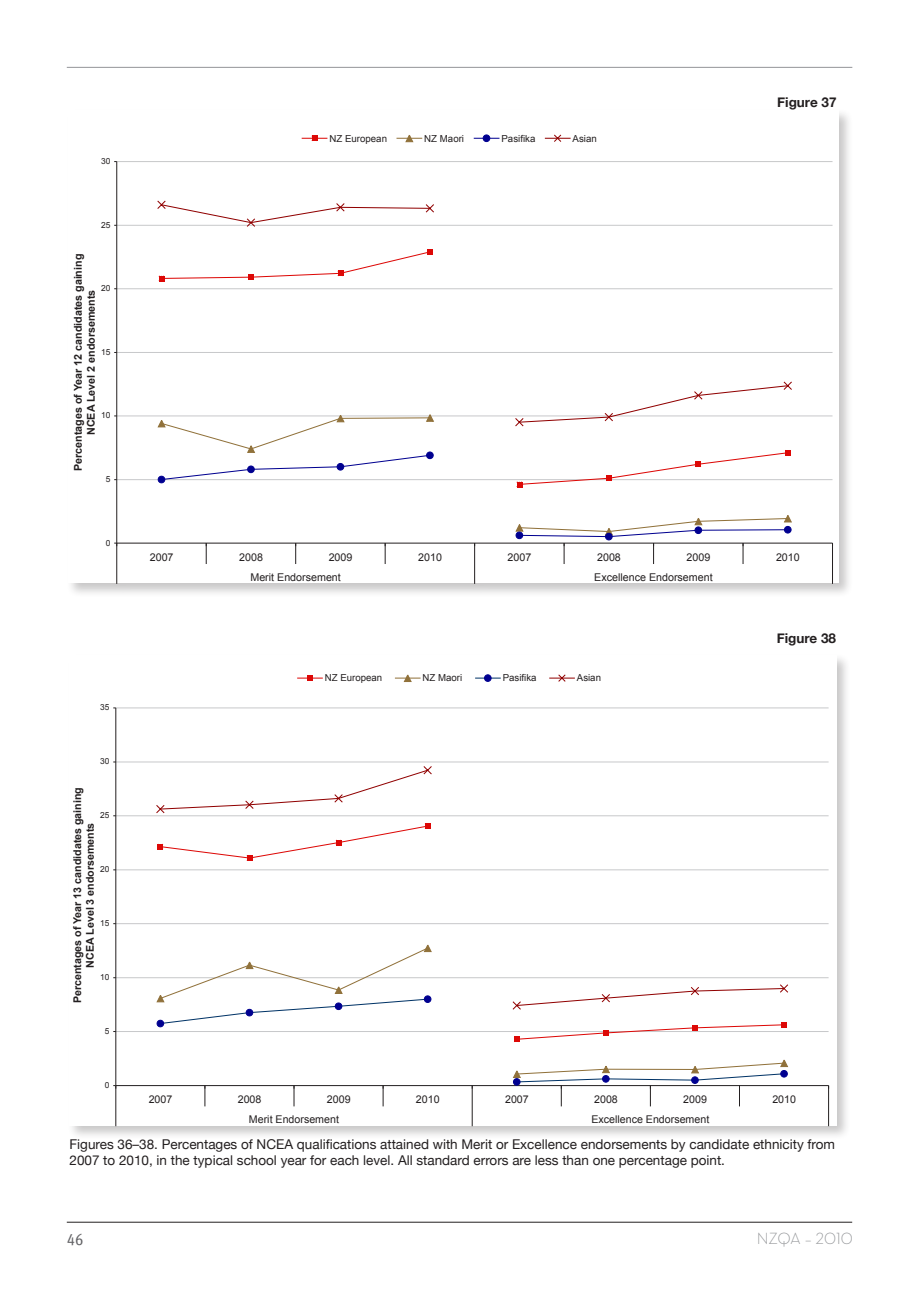
<style>
.page{position:relative;width:919px;height:1289px;background:#fff}
.page>*{position:absolute;margin:0;border:0;box-sizing:border-box;transform-origin:0 0}
.t1{font:16.5px "Neutra Text Light Alt";letter-spacing:-.005em;color:#939598}
.t2{font:16.5px "Meta Cond Book LF";color:#636366}
.t3{font:13.5px/16.5px "Helvetica Neue";color:#231f20}
.t4{font:700 13.5px "Helvetica Neue";color:#231f20}
.t5{font:10.65px "Arial";color:#231f20}
.t6{font:700 10.65px/12.8px "Arial";color:#231f20;text-align:center}
.t7{font:9.75px "Arial";color:#231f20}
.t8{font:9.6px "Arial";color:#231f20}
.t9{font:8.4px "Arial";color:#231f20}
</style>
<div class="page">
<hr style="left:67px;top:1221px;width:785px;height:1px;background:#231f20">
<hr style="left:67px;top:67px;width:785px;height:1px;background:#939598">
<div style="left:66px;top:108px;width:786px;height:489px;background:#231f20;opacity:.25"></div>
<div style="left:68px;top:111px;width:770px;height:471px;background:#fff"></div>
<hr style="left:117px;top:479px;width:715px;height:1px;background:#c7c8ca">
<hr style="left:117px;top:415px;width:715px;height:1px;background:#c7c8ca">
<hr style="left:117px;top:352px;width:715px;height:1px;background:#c7c8ca">
<hr style="left:117px;top:288px;width:715px;height:1px;background:#c7c8ca">
<hr style="left:117px;top:225px;width:715px;height:1px;background:#c7c8ca">
<hr style="left:117px;top:161px;width:715px;height:1px;background:#c7c8ca">
<hr style="left:116px;top:161px;width:1px;height:382px;background:#231f20">
<hr style="left:117px;top:543px;width:715px;height:1px;background:#231f20">
<svg style="left:158px;top:249px;width:275px;height:33px"></svg>
<svg style="left:516px;top:450px;width:275px;height:38px"></svg>
<svg style="left:157px;top:414px;width:278px;height:66px"></svg>
<div style="left:158px;top:476px;width:7px;height:7px;background:#000090;border-radius:50%"></div>
<div style="left:158px;top:475px;width:7px;height:8px;border:1px solid #000090;border-radius:50%"></div>
<div style="left:247px;top:466px;width:7px;height:6px;background:#000090;border-radius:50%"></div>
<div style="left:247px;top:465px;width:8px;height:8px;border:1px solid #000090;border-radius:50%"></div>
<div style="left:337px;top:463px;width:7px;height:7px;background:#000090;border-radius:50%"></div>
<div style="left:336px;top:463px;width:8px;height:7px;border:1px solid #000090;border-radius:50%"></div>
<div style="left:426px;top:452px;width:7px;height:6px;background:#000090;border-radius:50%"></div>
<div style="left:426px;top:451px;width:7px;height:8px;border:1px solid #000090;border-radius:50%"></div>
<svg style="left:156px;top:200px;width:279px;height:27px"></svg>
<svg style="left:514px;top:381px;width:279px;height:46px"></svg>
<svg style="left:206px;top:544px;width:1px;height:20px"></svg>
<svg style="left:295px;top:544px;width:1px;height:20px"></svg>
<svg style="left:385px;top:543px;width:1px;height:21px"></svg>
<svg style="left:514px;top:515px;width:278px;height:49px"></svg>
<hr style="left:116px;top:543px;width:1px;height:41px;background:#231f20">
<hr style="left:832px;top:543px;width:1px;height:41px;background:#231f20">
<hr style="left:474px;top:543px;width:1px;height:41px;background:#231f20">
<svg style="left:302px;top:135px;width:25px;height:6px"></svg>
<svg style="left:396px;top:135px;width:26px;height:8px"></svg>
<svg style="left:473px;top:138px;width:26px;height:1px"></svg>
<div style="left:483px;top:135px;width:6px;height:7px;background:#000090;border-radius:50%"></div>
<div style="left:482px;top:134px;width:8px;height:8px;border:1px solid #000090;border-radius:50%"></div>
<svg style="left:545px;top:134px;width:25px;height:8px"></svg>
<div style="left:68px;top:653px;width:783px;height:486px;background:#231f20;opacity:.25"></div>
<div style="left:70px;top:655px;width:766px;height:470px;background:#fff"></div>
<hr style="left:116px;top:1031px;width:712px;height:1px;background:#c7c8ca">
<hr style="left:116px;top:977px;width:712px;height:1px;background:#c7c8ca">
<hr style="left:116px;top:923px;width:712px;height:1px;background:#c7c8ca">
<hr style="left:116px;top:869px;width:712px;height:1px;background:#c7c8ca">
<hr style="left:116px;top:815px;width:712px;height:1px;background:#c7c8ca">
<hr style="left:116px;top:761px;width:712px;height:1px;background:#c7c8ca">
<hr style="left:116px;top:707px;width:712px;height:1px;background:#c7c8ca">
<hr style="left:115px;top:708px;width:1px;height:377px;background:#231f20">
<hr style="left:116px;top:1085px;width:712px;height:1px;background:#231f20">
<svg style="left:157px;top:823px;width:274px;height:38px"></svg>
<svg style="left:514px;top:1022px;width:273px;height:20px"></svg>
<svg style="left:155px;top:944px;width:277px;height:80px"></svg>
<div style="left:157px;top:1020px;width:7px;height:6px;background:#000090;border-radius:50%"></div>
<div style="left:156px;top:1019px;width:8px;height:8px;border:1px solid #000090;border-radius:50%"></div>
<div style="left:246px;top:1009px;width:7px;height:6px;background:#000090;border-radius:50%"></div>
<div style="left:246px;top:1008px;width:7px;height:8px;border:1px solid #000090;border-radius:50%"></div>
<div style="left:335px;top:1002px;width:7px;height:7px;background:#000090;border-radius:50%"></div>
<div style="left:335px;top:1002px;width:7px;height:8px;border:1px solid #000090;border-radius:50%"></div>
<div style="left:424px;top:995px;width:7px;height:7px;background:#000090;border-radius:50%"></div>
<div style="left:424px;top:995px;width:7px;height:7px;border:1px solid #000090;border-radius:50%"></div>
<svg style="left:156px;top:766px;width:276px;height:48px"></svg>
<svg style="left:512px;top:984px;width:276px;height:26px"></svg>
<svg style="left:205px;top:1085px;width:1px;height:21px"></svg>
<svg style="left:294px;top:1085px;width:1px;height:21px"></svg>
<svg style="left:383px;top:1085px;width:1px;height:21px"></svg>
<svg style="left:512px;top:1059px;width:277px;height:47px"></svg>
<hr style="left:115px;top:1085px;width:1px;height:41px;background:#231f20">
<hr style="left:828px;top:1085px;width:1px;height:41px;background:#231f20">
<hr style="left:472px;top:1085px;width:1px;height:41px;background:#231f20">
<svg style="left:297px;top:675px;width:26px;height:6px"></svg>
<svg style="left:395px;top:674px;width:25px;height:8px"></svg>
<svg style="left:475px;top:677px;width:25px;height:1px"></svg>
<div style="left:484px;top:674px;width:7px;height:7px;background:#000090;border-radius:50%"></div>
<div style="left:484px;top:674px;width:7px;height:8px;border:1px solid #000090;border-radius:50%"></div>
<svg style="left:549px;top:674px;width:26px;height:8px"></svg>
<p class="t9" style="left:101px;top:155px;width:11px">30</p>
<p class="t9" style="left:101px;top:219px;width:11px">25</p>
<p class="t6" style="left:72px;top:471px;width:218px;rotate:-90deg">Percentages of Year 12 candidates gaining<br>NCEA Level 2 endorsements</p>
<p class="t9" style="left:101px;top:283px;width:11px">20</p>
<p class="t9" style="left:101px;top:346px;width:11px">15</p>
<p class="t9" style="left:101px;top:410px;width:11px">10</p>
<p class="t9" style="left:106px;top:473px;width:6px">5</p>
<p class="t9" style="left:106px;top:537px;width:6px">0</p>
<p class="t9" style="left:100px;top:702px;width:11px">35</p>
<p class="t9" style="left:100px;top:756px;width:11px">30</p>
<p class="t6" style="left:71px;top:1003px;width:217px;rotate:-90deg">Percentages of Year 13 candidates gaining<br>NCEA Level 3 endorsements</p>
<p class="t9" style="left:100px;top:809px;width:11px">25</p>
<p class="t9" style="left:100px;top:863px;width:11px">20</p>
<p class="t9" style="left:100px;top:917px;width:11px">15</p>
<p class="t9" style="left:100px;top:971px;width:11px">10</p>
<p class="t9" style="left:105px;top:1025px;width:6px">5</p>
<p class="t9" style="left:105px;top:1079px;width:6px">0</p>
<p class="t7" style="left:329px;top:132px;width:59px">NZ European</p>
<p class="t7" style="left:424px;top:132px;width:41px">NZ Maori</p>
<p class="t7" style="left:501px;top:132px;width:35px">Pasifika</p>
<p class="t7" style="left:572px;top:132px;width:26px">Asian</p>
<p class="t4" style="left:777px;top:94px;width:61px">Figure 37</p>
<p class="t5" style="left:150px;top:550px;width:25px">2007</p>
<p class="t5" style="left:239px;top:550px;width:25px">2008</p>
<p class="t5" style="left:328px;top:550px;width:25px">2009</p>
<p class="t5" style="left:418px;top:550px;width:25px">2010</p>
<p class="t5" style="left:507px;top:550px;width:25px">2007</p>
<p class="t5" style="left:597px;top:550px;width:25px">2008</p>
<p class="t5" style="left:686px;top:550px;width:25px">2009</p>
<p class="t5" style="left:776px;top:550px;width:25px">2010</p>
<p class="t5" style="left:250px;top:570px;width:92px">Merit Endorsement</p>
<p class="t5" style="left:594px;top:570px;width:120px">Excellence Endorsement</p>
<p class="t8" style="left:325px;top:671px;width:59px">NZ European</p>
<p class="t8" style="left:422px;top:671px;width:41px">NZ Maori</p>
<p class="t8" style="left:502px;top:671px;width:35px">Pasifika</p>
<p class="t8" style="left:577px;top:671px;width:26px">Asian</p>
<p class="t4" style="left:776px;top:630px;width:61px">Figure 38</p>
<p class="t5" style="left:149px;top:1092px;width:25px">2007</p>
<p class="t5" style="left:238px;top:1092px;width:25px">2008</p>
<p class="t5" style="left:327px;top:1092px;width:25px">2009</p>
<p class="t5" style="left:416px;top:1092px;width:25px">2010</p>
<p class="t5" style="left:505px;top:1092px;width:25px">2007</p>
<p class="t5" style="left:594px;top:1092px;width:25px">2008</p>
<p class="t5" style="left:683px;top:1092px;width:25px">2009</p>
<p class="t5" style="left:772px;top:1092px;width:25px">2010</p>
<p class="t5" style="left:249px;top:1112px;width:91px">Merit Endorsement</p>
<p class="t5" style="left:591px;top:1112px;width:119px">Excellence Endorsement</p>
<p class="t3" style="left:69px;top:1135px;width:767px">Figures 36–38. Percentages of NCEA qualifications attained with Merit or Excellence endorsements by candidate ethnicity from<br>2007 to 2010, in the typical school year for each level. All standard errors are less than one percentage point.</p>
<p class="t2" style="left:67px;top:1229px;width:18px">46</p>
<p class="t1" style="left:756px;top:1228px;width:98px">NZQA – 2010</p>
</div>
